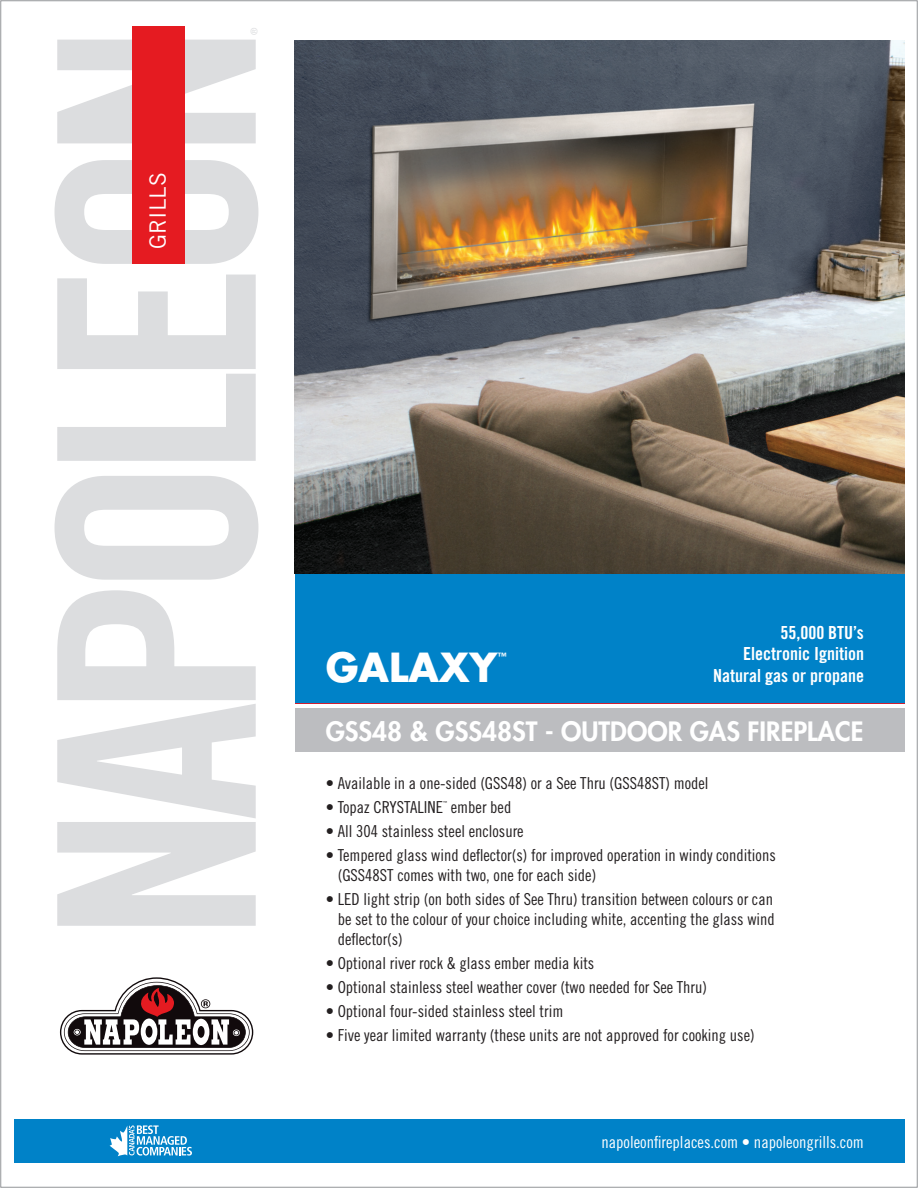
<style>
.page{position:relative;width:918px;height:1188px;background:#fff}
.page>*{position:absolute;margin:0;border:0;box-sizing:border-box;transform-origin:0 0}
.t1{font:700 39px "Futura Std";color:#fff}
.t2{font:800 25.95px "Futura Std";color:#fff}
.t3{font:22.5px "Trade Gothic LT Std";color:#fff}
.t4{font:18px/21.6px "Trade Gothic LT Std Bd Cn 20";color:#fff;text-align:right}
.t5{font:16.65px "Trade Gothic LT Std Cn 18";color:#fff}
.t6{font:16.5px/19.8px "Trade Gothic LT Std Cn 18";color:#231f20}
.t7{font:700 9.75px "Futura Std";color:#fff}
.t8{font:9.3px "Trade Gothic LT Std";color:#dcdddf}
.t9{font:4.2px "Trade Gothic LT Std Cn 18";color:#231f20}
</style>
<div class="page">
<div style="left:295px;top:708px;width:609px;height:44px;background:#bcbdc0"></div>
<svg style="left:57px;top:590px;width:199px;height:336px"></svg>
<svg style="left:55px;top:476px;width:203px;height:104px"></svg>
<svg style="left:57px;top:275px;width:199px;height:186px"></svg>
<svg style="left:55px;top:160px;width:203px;height:104px"></svg>
<svg style="left:57px;top:40px;width:199px;height:103px"></svg>
<div style="left:132px;top:26px;width:53px;height:238px;background:#e51b21"></div>
<div style="left:295px;top:573px;width:610px;height:130px;background:#0082c8"></div>
<div style="left:14px;top:1119px;width:891px;height:44px;background:#0082c8"></div>
<svg style="left:110px;top:1125px;width:82px;height:31px"></svg>
<svg style="left:60px;top:977px;width:193px;height:78px"></svg>
<img style="left:295px;top:41px;width:609px;height:533px">
<h3 class="t3" style="left:144px;top:249px;width:78px;rotate:-90deg">GRILLS</h3>
<p class="t8" style="left:249px;top:35px;width:9px;rotate:-90deg">®</p>
<p class="t4" style="left:713px;top:621px;width:152px">55,000 BTU’s<br>Electronic Ignition<br>Natural gas or propane</p>
<h1 class="t1" style="left:326px;top:641px;width:173px">GALAXY</h1>
<p class="t7" style="left:497px;top:650px;width:11px">™</p>
<h2 class="t2" style="left:326px;top:715px;width:537px">GSS48 &amp; GSS48ST - OUTDOOR GAS FIREPLACE</h2>
<p class="t6" style="left:326px;top:773px;width:384px">• Available in a one-sided (GSS48) or a See Thru (GSS48ST) model</p>
<p class="t6" style="left:326px;top:797px;width:119px">• Topaz CRYSTALINE</p>
<p class="t9" style="left:443px;top:800px;width:6px">™</p>
<p class="t6" style="left:451px;top:797px;width:62px">ember bed</p>
<p class="t6" style="left:326px;top:821px;width:199px">• All 304 stainless steel enclosure</p>
<p class="t6" style="left:338px;top:845px;width:439px;text-indent:-12px">• Tempered glass wind deflector(s) for improved operation in windy conditions (GSS48ST comes with two, one for each side)</p>
<p class="t6" style="left:338px;top:889px;width:439px;text-align:justify;text-indent:-12px">• LED light strip (on both sides of See Thru) transition between colours or can be set to the colour of your choice including white, accenting the glass wind deflector(s)</p>
<p class="t6" style="left:326px;top:953px;width:270px">• Optional river rock &amp; glass ember media kits</p>
<p class="t6" style="left:326px;top:977px;width:383px">• Optional stainless steel weather cover (two needed for See Thru)</p>
<p class="t6" style="left:326px;top:1001px;width:239px">• Optional four-sided stainless steel trim</p>
<p class="t6" style="left:326px;top:1025px;width:430px">• Five year limited warranty (these units are not approved for cooking use)</p>
<p class="t5" style="left:601px;top:1132px;width:264px">napoleonfireplaces.com • napoleongrills.com</p>
</div>
